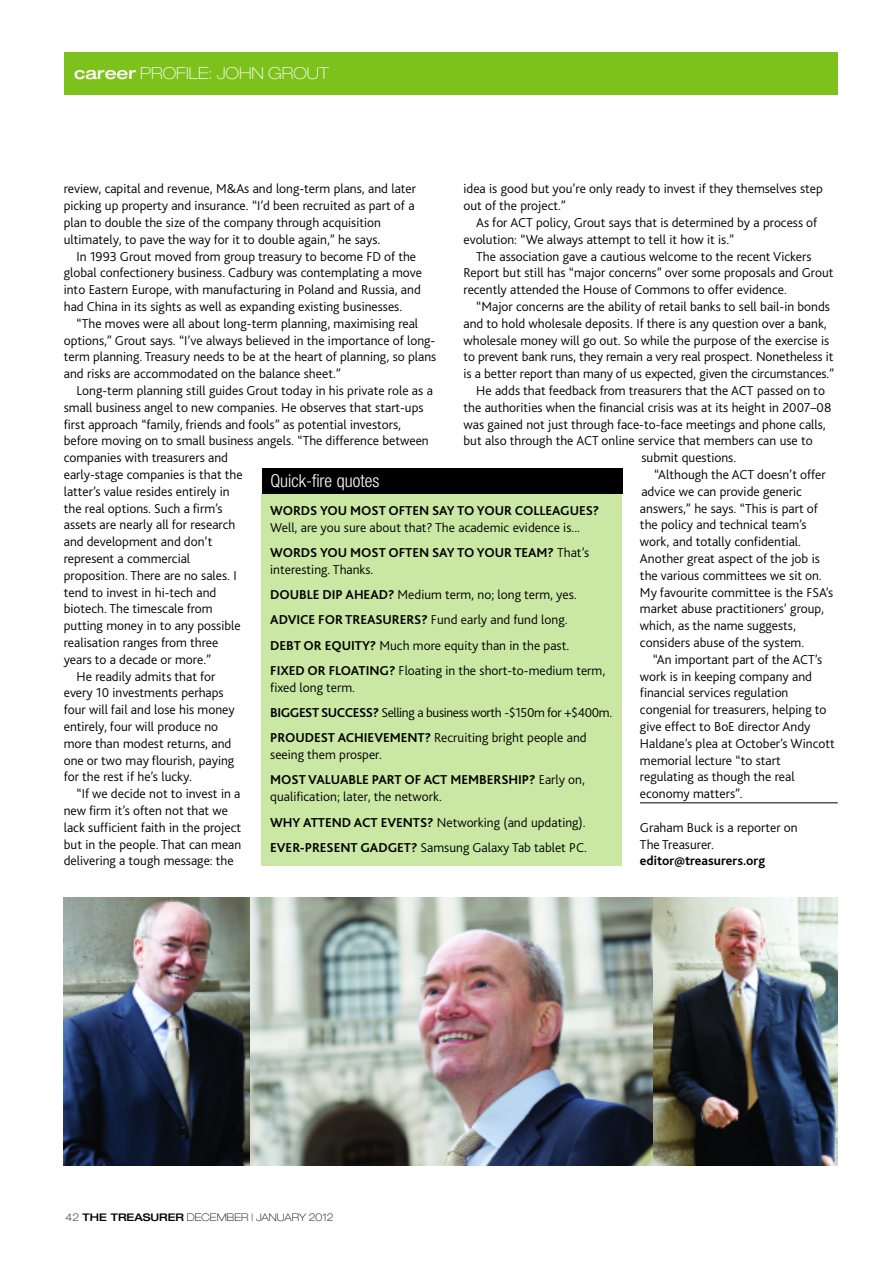
<style>
.page{position:relative;width:893px;height:1263px;background:#fff}
.page>*{position:absolute;margin:0;border:0;box-sizing:border-box;transform-origin:0 0}
.t1{font:300 condensed 17.85px "Helvetica Neue";color:#fff}
.t2{font:100 expanded 16.5px "Helvetica Neue";color:#fff}
.t3{font:300 13.5px/25.3px "Bliss 2";color:#000}
.t4{font:700 13.5px/16.8px "Bliss 2";letter-spacing:-.005em;color:#000}
.t5{font:100 expanded 10.5px "Helvetica Neue";color:#000}
.s1{font-weight:500}
.s2{font-weight:700}
.s3{font-weight:300}
</style>
<div class="page">
<div style="left:64px;top:52px;width:774px;height:42px;background:#7dc21c"></div>
<hr style="left:640px;top:802px;width:198px;height:1px;background:#000">
<div style="left:261px;top:494px;width:361px;height:372px;background:#cbe7a4"></div>
<div style="left:262px;top:468px;width:361px;height:26px;background:#000"></div>
<img style="left:653px;top:897px;width:185px;height:268px">
<img style="left:64px;top:897px;width:187px;height:268px">
<img style="left:251px;top:897px;width:402px;height:268px">
<p class="t2" style="left:74px;top:67px;width:256px"><span class="s1">career</span> PROFILE: JOHN GROUT</p>
<p class="t3" style="left:463px;top:177px;width:361px">idea is good but you’re only ready to invest if they themselves step</p>
<p class="t3" style="left:463px;top:194px;width:104px">out of the project.”</p>
<p class="t3" style="left:476px;top:211px;width:343px">As for ACT policy, Grout says that is determined by a process of</p>
<p class="t3" style="left:463px;top:228px;width:272px">evolution: “We always attempt to tell it how it is.”</p>
<p class="t3" style="left:476px;top:245px;width:337px">The association gave a cautious welcome to the recent Vickers</p>
<p class="t3" style="left:463px;top:261px;width:371px">Report but still has “major concerns” over some proposals and Grout</p>
<p class="t3" style="left:463px;top:278px;width:325px">recently attended the House of Commons to offer evidence.</p>
<p class="t3" style="left:476px;top:295px;width:355px">“Major concerns are the ability of retail banks to sell bail-in bonds</p>
<p class="t3" style="left:463px;top:312px;width:365px">and to hold wholesale deposits. If there is any question over a bank,</p>
<p class="t3" style="left:463px;top:329px;width:367px">wholesale money will go out. So while the purpose of the exercise is</p>
<p class="t3" style="left:463px;top:345px;width:371px">to prevent bank runs, they remain a very real prospect. Nonetheless it</p>
<p class="t3" style="left:463px;top:362px;width:372px">is a better report than many of us expected, given the circumstances.”</p>
<p class="t3" style="left:476px;top:379px;width:350px">He adds that feedback from treasurers that the ACT passed on to</p>
<p class="t3" style="left:463px;top:396px;width:369px">the authorities when the financial crisis was at its height in 2007–08</p>
<p class="t3" style="left:463px;top:413px;width:364px">was gained not just through face-to-face meetings and phone calls,</p>
<p class="t3" style="left:463px;top:429px;width:351px">but also through the ACT online service that members can use to</p>
<p class="t3" style="left:641px;top:446px;width:96px">submit questions.</p>
<p class="t3" style="left:654px;top:463px;width:173px">“Although the ACT doesn’t offer</p>
<p class="t3" style="left:641px;top:480px;width:162px">advice we can provide generic</p>
<p class="t3" style="left:640px;top:497px;width:179px">answers,” he says. “This is part of</p>
<p class="t3" style="left:640px;top:513px;width:168px">the policy and technical team’s</p>
<p class="t3" style="left:640px;top:530px;width:163px">work, and totally confidential.</p>
<p class="t3" style="left:640px;top:547px;width:181px">Another great aspect of the job is</p>
<p class="t3" style="left:640px;top:564px;width:183px">the various committees we sit on.</p>
<p class="t3" style="left:640px;top:581px;width:195px">My favourite committee is the FSA’s</p>
<p class="t3" style="left:640px;top:597px;width:186px">market abuse practitioners’ group,</p>
<p class="t3" style="left:640px;top:614px;width:158px">which, as the name suggests,</p>
<p class="t3" style="left:640px;top:631px;width:166px">considers abuse of the system.</p>
<p class="t3" style="left:653px;top:648px;width:171px">“An important part of the ACT’s</p>
<p class="t3" style="left:640px;top:665px;width:174px">work is in keeping company and</p>
<p class="t3" style="left:640px;top:681px;width:150px">financial services regulation</p>
<p class="t3" style="left:640px;top:698px;width:188px">congenial for treasurers, helping to</p>
<p class="t3" style="left:640px;top:715px;width:172px">give effect to BoE director Andy</p>
<p class="t3" style="left:640px;top:732px;width:196px">Haldane’s plea at October’s Wincott</p>
<p class="t3" style="left:640px;top:749px;width:142px">memorial lecture “to start</p>
<p class="t3" style="left:640px;top:765px;width:156px">regulating as though the real</p>
<p class="t3" style="left:640px;top:782px;width:104px">economy matters”.</p>
<p class="t3" style="left:640px;top:820px;width:159px;line-height:16.8px">Graham Buck is a reporter on<br>The Treasurer. <span class="s2">editor@treasurers.org</span></p>
<p class="t3" style="left:64px;top:177px;width:354px">review, capital and revenue, M&amp;As and long-term plans, and later</p>
<p class="t3" style="left:64px;top:194px;width:352px">picking up property and insurance. “I’d been recruited as part of a</p>
<p class="t3" style="left:64px;top:211px;width:319px">plan to double the size of the company through acquisition</p>
<p class="t3" style="left:64px;top:228px;width:318px">ultimately, to pave the way for it to double again,” he says.</p>
<p class="t3" style="left:77px;top:245px;width:341px">In 1993 Grout moved from group treasury to become FD of the</p>
<p class="t3" style="left:64px;top:261px;width:360px">global confectionery business. Cadbury was contemplating a move</p>
<p class="t3" style="left:64px;top:278px;width:359px">into Eastern Europe, with manufacturing in Poland and Russia, and</p>
<p class="t3" style="left:64px;top:295px;width:340px">had China in its sights as well as expanding existing businesses.</p>
<p class="t3" style="left:77px;top:312px;width:343px">“The moves were all about long-term planning, maximising real</p>
<p class="t3" style="left:64px;top:329px;width:373px">options,” Grout says. “I’ve always believed in the importance of long-</p>
<p class="t3" style="left:64px;top:345px;width:374px">term planning. Treasury needs to be at the heart of planning, so plans</p>
<p class="t3" style="left:64px;top:362px;width:279px">and risks are accommodated on the balance sheet.”</p>
<p class="t3" style="left:77px;top:379px;width:358px">Long-term planning still guides Grout today in his private role as a</p>
<p class="t3" style="left:64px;top:396px;width:361px">small business angel to new companies. He observes that start-ups</p>
<p class="t3" style="left:64px;top:413px;width:339px">first approach “family, friends and fools” as potential investors,</p>
<p class="t3" style="left:64px;top:429px;width:366px">before moving on to small business angels. “The difference between</p>
<p class="t3" style="left:64px;top:446px;width:166px">companies with treasurers and</p>
<p class="t3" style="left:64px;top:463px;width:180px">early-stage companies is that the</p>
<p class="t3" style="left:64px;top:480px;width:168px">latter’s value resides entirely in</p>
<p class="t3" style="left:64px;top:497px;width:160px">the real options. Such a firm’s</p>
<p class="t3" style="left:64px;top:513px;width:173px">assets are nearly all for research</p>
<p class="t3" style="left:64px;top:530px;width:150px">and development and don’t</p>
<p class="t3" style="left:64px;top:547px;width:128px">represent a commercial</p>
<p class="t3" style="left:64px;top:564px;width:175px">proposition. There are no sales. I</p>
<p class="t3" style="left:64px;top:581px;width:154px">tend to invest in hi-tech and</p>
<p class="t3" style="left:64px;top:597px;width:150px">biotech. The timescale from</p>
<p class="t3" style="left:64px;top:614px;width:178px">putting money in to any possible</p>
<p class="t3" style="left:64px;top:631px;width:156px">realisation ranges from three</p>
<p class="t3" style="left:64px;top:648px;width:149px">years to a decade or more.”</p>
<p class="t3" style="left:77px;top:665px;width:140px">He readily admits that for</p>
<p class="t3" style="left:64px;top:681px;width:161px">every 10 investments perhaps</p>
<p class="t3" style="left:64px;top:698px;width:172px">four will fail and lose his money</p>
<p class="t3" style="left:64px;top:715px;width:156px">entirely, four will produce no</p>
<p class="t3" style="left:64px;top:732px;width:169px">more than modest returns, and</p>
<p class="t3" style="left:64px;top:749px;width:172px">one or two may flourish, paying</p>
<p class="t3" style="left:64px;top:765px;width:130px">for the rest if he’s lucky.</p>
<p class="t3" style="left:77px;top:782px;width:165px">“If we decide not to invest in a</p>
<p class="t3" style="left:64px;top:799px;width:166px">new firm it’s often not that we</p>
<p class="t3" style="left:64px;top:816px;width:179px">lack sufficient faith in the project</p>
<p class="t3" style="left:64px;top:833px;width:179px">but in the people. That can mean</p>
<p class="t3" style="left:64px;top:849px;width:171px">delivering a tough message: the</p>
<p class="t1" style="left:270px;top:474px;width:110px">Quick-fire quotes</p>
<p class="t3" style="left:270px;top:503px;width:331px;line-height:16.8px"><span class="s2">WORDS YOU MOST OFTEN SAY TO YOUR COLLEAGUES?<br></span>Well, are you sure about that? The academic evidence is...</p>
<p class="t4" style="left:270px;top:545px;width:320px">WORDS YOU MOST OFTEN SAY TO YOUR TEAM? <span class="s3">That’s interesting. Thanks.</span></p>
<p class="t3" style="left:270px;top:583px;width:337px"><span class="s2">DOUBLE DIP AHEAD?</span> Medium term, no; long term, yes.<br><span class="s2">ADVICE FOR TREASURERS?</span> Fund early and fund long.<br><span class="s2">DEBT OR EQUITY?</span> Much more equity than in the past.<br><span class="s2">FIXED OR FLOATING?</span> Floating in the short-to-medium term,</p>
<p class="t3" style="left:270px;top:676px;width:343px">fixed long term.<br><span class="s2">BIGGEST SUCCESS?</span> Selling a business worth -$150m for +$400m.<br><span class="s2">PROUDEST ACHIEVEMENT?</span> Recruiting bright people and</p>
<p class="t4" style="left:270px;top:743px;width:316px;line-height:25.3px"><span class="s3">seeing them prosper.<br></span>MOST VALUABLE PART OF ACT MEMBERSHIP? <span class="s3">Early on,</span></p>
<p class="t3" style="left:270px;top:785px;width:318px">qualification; later, the network.<br><span class="s2">WHY ATTEND ACT EVENTS?</span> Networking (and updating).<br><span class="s2">EVER-PRESENT GADGET?</span> Samsung Galaxy Tab tablet PC.</p>
<p class="t5" style="left:66px;top:1213px;width:269px">42 <span class="s1">THE TREASURER</span> DECEMBER | JANUARY 2012</p>
</div>
